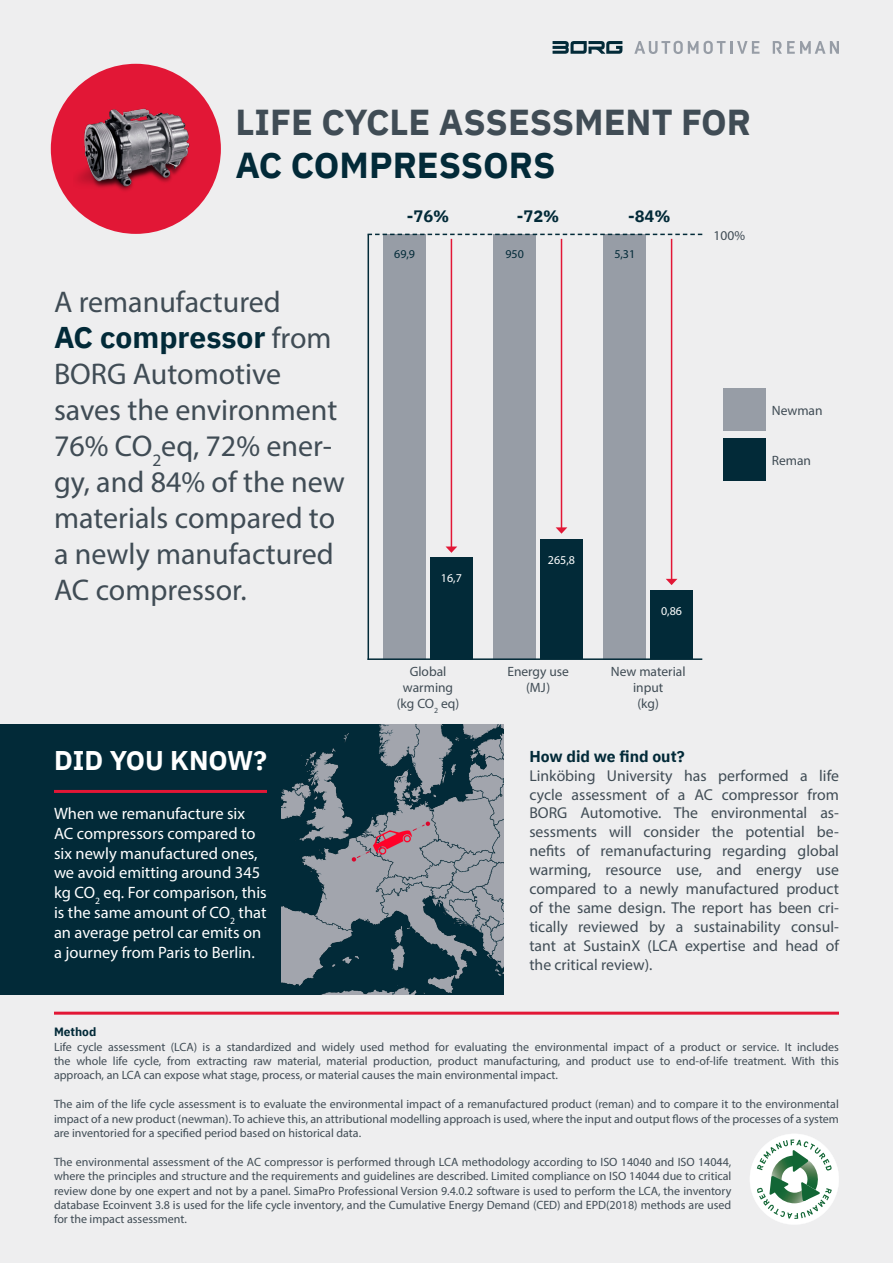
<style>
.page{position:relative;width:893px;height:1263px;background:#eeeeef}
.page>*{position:absolute;margin:0;border:0;box-sizing:border-box;transform-origin:0 0}
.t1{font:700 36px/43.2px "IBM Plex Sans";color:#404c55}
.t2{font:30px/36px "Myriad Pro";color:#404c55}
.t3{font:700 27px "IBM Plex Sans";color:#fff}
.t4{font:16.5px/19.8px "Myriad Pro";color:#fff}
.t5{font:700 16.5px "IBM Plex Sans";color:#022a38}
.t6{font:15.75px/18.9px "Myriad Pro";color:#404c55;text-align:justify}
.t7{font:700 15.75px "IBM Plex Sans";color:#022a38}
.t8{font:13.5px/16.2px "Myriad Pro";color:#404c55;text-align:center}
.t9{font:12px/14.4px "Myriad Pro";color:#404c55;text-align:justify}
.t10{font:12px "Myriad Pro";color:#fff}
.t11{font:12px "Myriad Pro";color:#022a38}
.t12{font:700 12px "IBM Plex Sans";color:#022a38}
.s1{color:#022a38}
.s2{font-family:"IBM Plex Sans";font-weight:700;color:#022a38}
</style>
<div class="page">
<svg style="left:634px;top:41px;width:64px;height:13px"></svg>
<svg style="left:704px;top:41px;width:55px;height:13px"></svg>
<svg style="left:773px;top:41px;width:66px;height:13px"></svg>
<svg style="left:553px;top:41px;width:69px;height:13px"></svg>
<hr style="left:54px;top:1012px;width:785px;height:3px;background:#e21736">
<hr style="left:368px;top:235px;width:1px;height:425px;background:#022a38">
<div style="left:383px;top:234px;width:43px;height:425px;background:#979da6"></div>
<div style="left:430px;top:558px;width:43px;height:102px;background:#022a38"></div>
<hr style="left:451px;top:239px;width:1px;height:308px;background:#e21736">
<svg style="left:446px;top:546px;width:11px;height:7px"></svg>
<div style="left:493px;top:234px;width:43px;height:425px;background:#979da6"></div>
<div style="left:540px;top:540px;width:43px;height:119px;background:#022a38"></div>
<hr style="left:561px;top:239px;width:1px;height:289px;background:#e21736">
<svg style="left:556px;top:527px;width:11px;height:7px"></svg>
<div style="left:603px;top:234px;width:43px;height:425px;background:#979da6"></div>
<div style="left:650px;top:591px;width:43px;height:68px;background:#022a38"></div>
<hr style="left:671px;top:239px;width:1px;height:340px;background:#e21736">
<svg style="left:666px;top:579px;width:11px;height:6px"></svg>
<hr style="left:368px;top:658px;width:334px;height:2px;background:#022a38">
<svg style="left:368px;top:234px;width:334px;height:1px"></svg>
<div style="left:724px;top:388px;width:42px;height:43px;background:#979da6"></div>
<div style="left:724px;top:438px;width:42px;height:43px;background:#022a38"></div>
<div style="left:0;top:724px;width:503px;height:271px;background:#022a38"></div>
<hr style="left:54px;top:790px;width:213px;height:3px;background:#e21736">
<svg style="left:750px;top:1133px;width:89px;height:92px"></svg>
<div style="left:51px;top:64px;width:170px;height:170px;background:#e21736;border-radius:50%"></div>
<img style="left:77px;top:108px;width:113px;height:83px">
<img style="left:281px;top:724px;width:222px;height:271px">
<p class="t1" style="left:235px;top:97px;width:517px">LIFE CYCLE ASSESSMENT FOR<br><span class="s1">AC COMPRESSORS</span></p>
<p class="t2" style="left:54px;top:284px;width:228px">A remanufactured</p>
<p class="t2" style="left:54px;top:320px;width:292px"><span class="s2">AC compressor</span> from<br>BORG Automotive saves the environment<br>76% CO<sub>2</sub>eq, 72% ener&shy;gy, and 84% of the new materials compared to a newly manufactured<br>AC compressor.</p>
<p class="t3" style="left:54px;top:739px;width:215px">DID YOU KNOW?</p>
<p class="t4" style="left:54px;top:803px;width:214px">When we remanufacture six<br>AC compressors compared to six newly manufactured ones, we avoid emitting around 345 kg CO<sub>2</sub> eq. For comparison, this is the same amount of CO<sub>2</sub> that an average petrol car emits on a journey from Paris to Berlin.</p>
<p class="t5" style="left:407px;top:203px;width:44px">-76%</p>
<p class="t5" style="left:517px;top:203px;width:44px">-72%</p>
<p class="t5" style="left:628px;top:203px;width:44px">-84%</p>
<p class="t11" style="left:394px;top:247px;width:22px">69,9</p>
<p class="t11" style="left:505px;top:247px;width:20px">950</p>
<p class="t11" style="left:614px;top:247px;width:22px">5,31</p>
<p class="t8" style="left:714px;top:227px;width:33px">100%</p>
<p class="t10" style="left:441px;top:571px;width:22px">16,7</p>
<p class="t8" style="left:410px;top:663px;width:38px">Global</p>
<p class="t8" style="left:403px;top:679px;width:52px">warming</p>
<p class="t8" style="left:397px;top:695px;width:64px">(kg CO<sub>2</sub> eq)</p>
<p class="t10" style="left:548px;top:552px;width:29px">265,8</p>
<p class="t8" style="left:507px;top:663px;width:63px">Energy use</p>
<p class="t8" style="left:526px;top:679px;width:26px">(MJ)</p>
<p class="t10" style="left:661px;top:603px;width:22px">0,86</p>
<p class="t8" style="left:611px;top:663px;width:76px">New material input<br>(kg)</p>
<p class="t8" style="left:772px;top:402px;width:52px">Newman</p>
<p class="t8" style="left:772px;top:452px;width:41px">Reman</p>
<p class="t7" style="left:529px;top:744px;width:157px">How did we find out?</p>
<p class="t6" style="left:529px;top:766px;width:311px">Linköbing University has performed a life cycle assessment of a AC compressor from BORG Automotive. The environmental as&shy;sessments will consider the potential be&shy;nefits of remanufacturing regarding global warming, resource use, and energy use compared to a newly manufactured product of the same design. The report has been cri&shy;tically reviewed by a sustainability consul&shy;tant at SustainX (LCA expertise and head of the critical review).</p>
<p class="t12" style="left:54px;top:1022px;width:44px">Method</p>
<p class="t9" style="left:54px;top:1039px;width:786px">Life cycle assessment (LCA) is a standardized and widely used method for evaluating the environmental impact of a product or service. It includes the whole life cycle, from extracting raw material, material production, product manufacturing, and product use to end-of-life treatment. With this approach, an LCA can expose what stage, process, or material causes the main environmental impact.</p>
<p class="t9" style="left:54px;top:1097px;width:786px">The aim of the life cycle assessment is to evaluate the environmental impact of a remanufactured product (reman) and to compare it to the environmental impact of a new product (newman). To achieve this, an attributional modelling approach is used, where the input and output flows of the processes of a system are inventoried for a specified period based on historical data.</p>
<p class="t9" style="left:54px;top:1154px;width:679px">The environmental assessment of the AC compressor is performed through LCA methodology according to ISO 14040 and ISO 14044, where the principles and structure and the requirements and guidelines are described. Limited compliance on ISO 14044 due to critical review done by one expert and not by a panel. SimaPro Professional Version 9.4.0.2 software is used to perform the LCA, the inventory database Ecoinvent 3.8 is used for the life cycle inventory, and the Cumulative Energy Demand (CED) and EPD(2018) methods are used for the impact assessment.</p>
</div>
